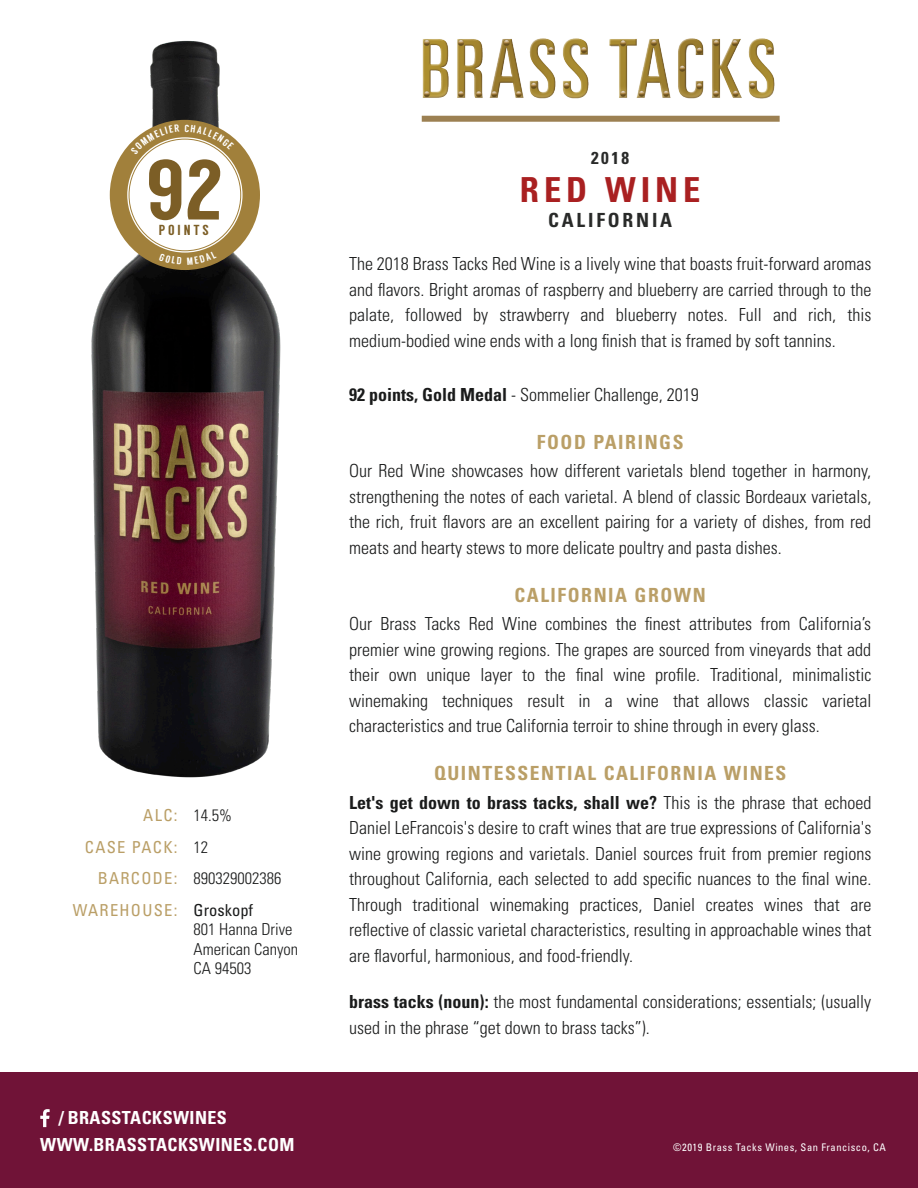
<style>
.page{position:relative;width:918px;height:1188px;background:#fff}
.page>*{position:absolute;margin:0;border:0;box-sizing:border-box;transform-origin:0 0}
.t1{font:84.9px "Langdon";color:#7c5e26}
.t2{font:700 condensed 34.5px "Univers LT Std";letter-spacing:.145em;color:#a92021}
.t3{font:700 condensed 19.5px "Univers LT Std";letter-spacing:.08em;color:#ba9f67}
.t4{font:700 condensed 19.5px "Univers LT Std";letter-spacing:.145em;color:#292a29}
.t5{font:300 condensed 18px/25.5px "Univers LT Std";color:#1a1b1b;text-align:justify}
.t6{font:700 condensed 18px "Univers LT Std";letter-spacing:.025em;color:#fff}
.t7{font:700 condensed 17.25px "Univers LT Std";color:#292a29}
.t8{font:300 condensed 16.5px/31.5px "Univers LT Std";color:#1a1b1b}
.t9{font:condensed 16.5px/31.5px "Univers LT Std";letter-spacing:.08em;color:#ba9f67;text-align:right}
.t10{font:condensed 16.5px "Univers LT Std";color:#1a1b1b}
.t11{font:14.55px "Langdon";letter-spacing:.2em;color:#7c5e26}
.t12{font:condensed 10.5px "Univers LT Std";letter-spacing:.05em;color:#fff}
.s1{font-weight:700}
</style>
<div class="page">
<div style="left:0;top:1072px;width:918px;height:116px;background:#701337"></div>
<img style="left:422px;top:38px;width:353px;height:61px">
<div style="left:422px;top:116px;width:358px;height:6px;background:#9c8052"></div>
<img style="left:91px;top:40px;width:190px;height:738px">
<svg style="left:40px;top:1109px;width:10px;height:18px"></svg>
<div style="left:110px;top:120px;width:150px;height:150px;background:#a1803b;border-radius:50%"></div>
<div style="left:127px;top:137px;width:116px;height:116px;background:#fff;border-radius:50%"></div>
<svg style="left:130px;top:124px;width:104px;height:30px"></svg>
<svg style="left:172px;top:251px;width:45px;height:14px"></svg>
<h1 class="t1" style="left:145px;top:140px;width:79px">92</h1>
<p class="t11" style="left:159px;top:221px;width:52px">POINTS</p>
<p class="t9" style="left:73px;top:800px;width:106px">ALC:<br>CASE PACK:<br>BARCODE:<br>WAREHOUSE:</p>
<p class="t8" style="left:194px;top:800px;width:89px">14.5%<br>12<br>890329002386</p>
<p class="t10" style="left:194px;top:900px;width:61px">Groskopf</p>
<p class="t8" style="left:194px;top:920px;width:106px;line-height:19.5px">801 Hanna Drive<br>American Canyon<br>CA 94503</p>
<p class="t6" style="left:59px;top:1107px;width:169px">/ BRASSTACKSWINES</p>
<p class="t7" style="left:591px;top:147px;width:40px">2018</p>
<h2 class="t2" style="left:520px;top:169px;width:182px">RED WINE</h2>
<p class="t4" style="left:548px;top:208px;width:126px">CALIFORNIA</p>
<p class="t5" style="left:349px;top:251px;width:524px">The 2018 Brass Tacks Red Wine is a lively wine that boasts fruit-forward aromas and flavors. Bright aromas of raspberry and blueberry are carried through to the palate, followed by strawberry and blueberry notes. Full and rich, this medium-bodied wine ends with a long finish that is framed by soft tannins.</p>
<p class="t5" style="left:349px;top:382px;width:351px"><span class="s1">92 points, Gold Medal</span> - Sommelier Challenge, 2019</p>
<p class="t3" style="left:537px;top:430px;width:148px">FOOD PAIRINGS</p>
<p class="t5" style="left:349px;top:458px;width:524px">Our Red Wine showcases how different varietals blend together in harmony, strengthening the notes of each varietal. A blend of classic Bordeaux varietals, the rich, fruit flavors are an excellent pairing for a variety of dishes, from red meats and hearty stews to more delicate poultry and pasta dishes.</p>
<p class="t3" style="left:515px;top:583px;width:193px">CALIFORNIA GROWN</p>
<p class="t5" style="left:349px;top:611px;width:524px">Our Brass Tacks Red Wine combines the finest attributes from California’s premier wine growing regions. The grapes are sourced from vineyards that add their own unique layer to the final wine profile. Traditional, minimalistic winemaking techniques result in a wine that allows classic varietal characteristics and true California terroir to shine through in every glass.</p>
<p class="t3" style="left:434px;top:761px;width:354px">QUINTESSENTIAL CALIFORNIA WINES</p>
<p class="t5" style="left:349px;top:790px;width:524px"><span class="s1">Let's get down to brass tacks, shall we?</span> This is the phrase that echoed Daniel LeFrancois's desire to craft wines that are true expressions of California's wine growing regions and varietals. Daniel sources fruit from premier regions throughout California, each selected to add specific nuances to the final wine.<br>Through traditional winemaking practices, Daniel creates wines that are reflective of classic varietal characteristics, resulting in approachable wines that are flavorful, harmonious, and food-friendly.</p>
<p class="t5" style="left:349px;top:989px;width:524px"><span class="s1">brass tacks (noun):</span> the most fundamental considerations; essentials; (usually used in the phrase “get down to brass tacks”).</p>
<p class="t6" style="left:40px;top:1133px;width:256px">WWW.BRASSTACKSWINES.COM</p>
<p class="t12" style="left:673px;top:1140px;width:214px">©2019 Brass Tacks Wines, San Francisco, CA</p>
</div>
